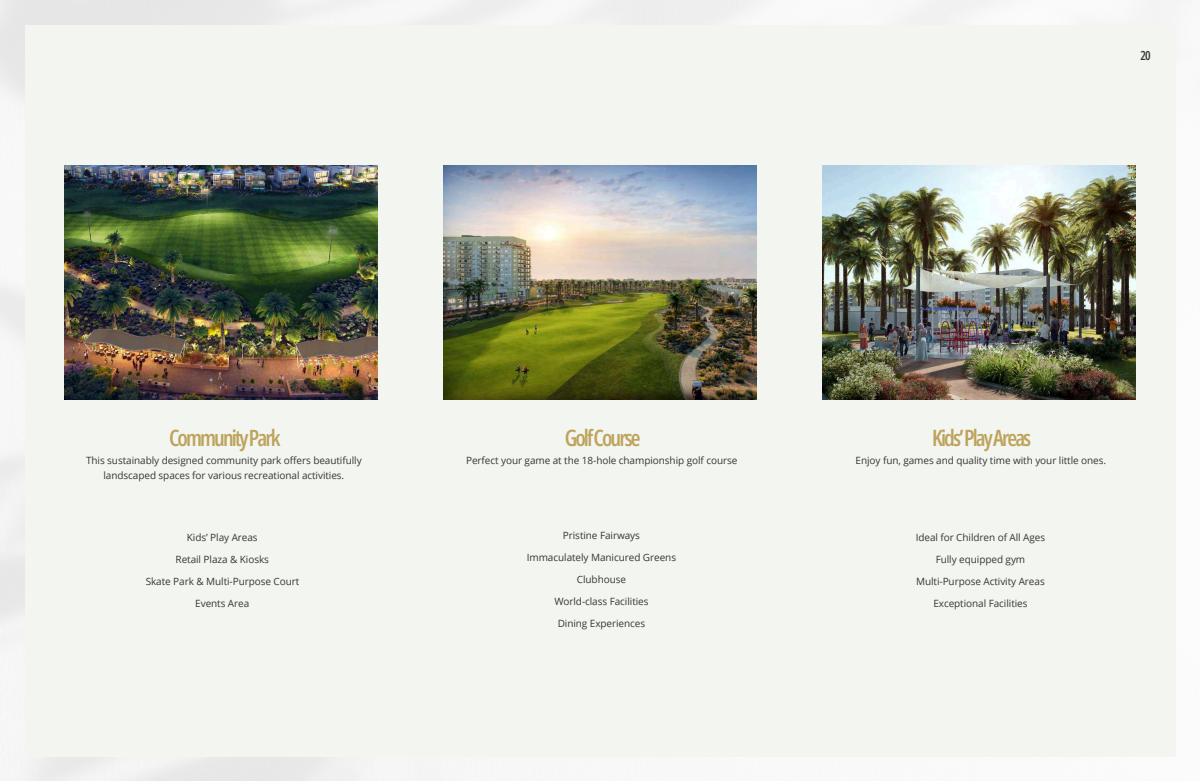
<style>
.page{position:relative;width:1200px;height:781px;background:#fff}
.page>*{position:absolute;margin:0;border:0;box-sizing:border-box;transform-origin:0 0}
.t1{font:600 22.5px "Open Sans Condensed";letter-spacing:-.085em;color:#bda35c}
.t2{font:600 12.5px "Open Sans Condensed";color:#383833}
.t3{font:10px/14.5px "Open Sans";letter-spacing:-.005em;color:#383833;text-align:center}
</style>
<div class="page">
<div style="left:25px;top:25px;width:1150px;height:731px;background:#f3f5f0"></div>
<img style="left:444px;top:165px;width:312px;height:234px">
<img style="left:65px;top:165px;width:312px;height:234px">
<img style="left:823px;top:165px;width:313px;height:234px">
<p class="t2" style="left:1141px;top:47px;width:12px">20</p>
<h1 class="t1" style="left:169px;top:422px;width:113px">CommunityPark</h1>
<p class="t3" style="left:86px;top:453px;width:277px">This sustainably designed community park offers beautifully landscaped spaces for various recreational activities.</p>
<p class="t3" style="left:187px;top:530px;width:72px">Kids’ Play Areas</p>
<p class="t3" style="left:176px;top:552px;width:95px">Retail Plaza &amp; Kiosks</p>
<p class="t3" style="left:146px;top:574px;width:155px">Skate Park &amp; Multi-Purpose Court</p>
<p class="t3" style="left:195px;top:596px;width:56px">Events Area</p>
<h1 class="t1" style="left:565px;top:422px;width:77px">GolfCourse</h1>
<p class="t3" style="left:466px;top:453px;width:273px">Perfect your game at the 18-hole championship golf course</p>
<p class="t3" style="left:563px;top:528px;width:79px">Pristine Fairways</p>
<p class="t3" style="left:527px;top:550px;width:151px">Immaculately Manicured Greens</p>
<p class="t3" style="left:577px;top:572px;width:51px">Clubhouse</p>
<p class="t3" style="left:554px;top:594px;width:96px">World-class Facilities</p>
<p class="t3" style="left:558px;top:616px;width:89px">Dining Experiences</p>
<h1 class="t1" style="left:932px;top:422px;width:101px">Kids’PlayAreas</h1>
<p class="t3" style="left:856px;top:453px;width:252px">Enjoy fun, games and quality time with your little ones.</p>
<p class="t3" style="left:916px;top:530px;width:131px">Ideal for Children of All Ages</p>
<p class="t3" style="left:936px;top:552px;width:91px">Fully equipped gym</p>
<p class="t3" style="left:916px;top:574px;width:130px">Multi-Purpose Activity Areas</p>
<p class="t3" style="left:933px;top:596px;width:96px">Exceptional Facilities</p>
</div>
